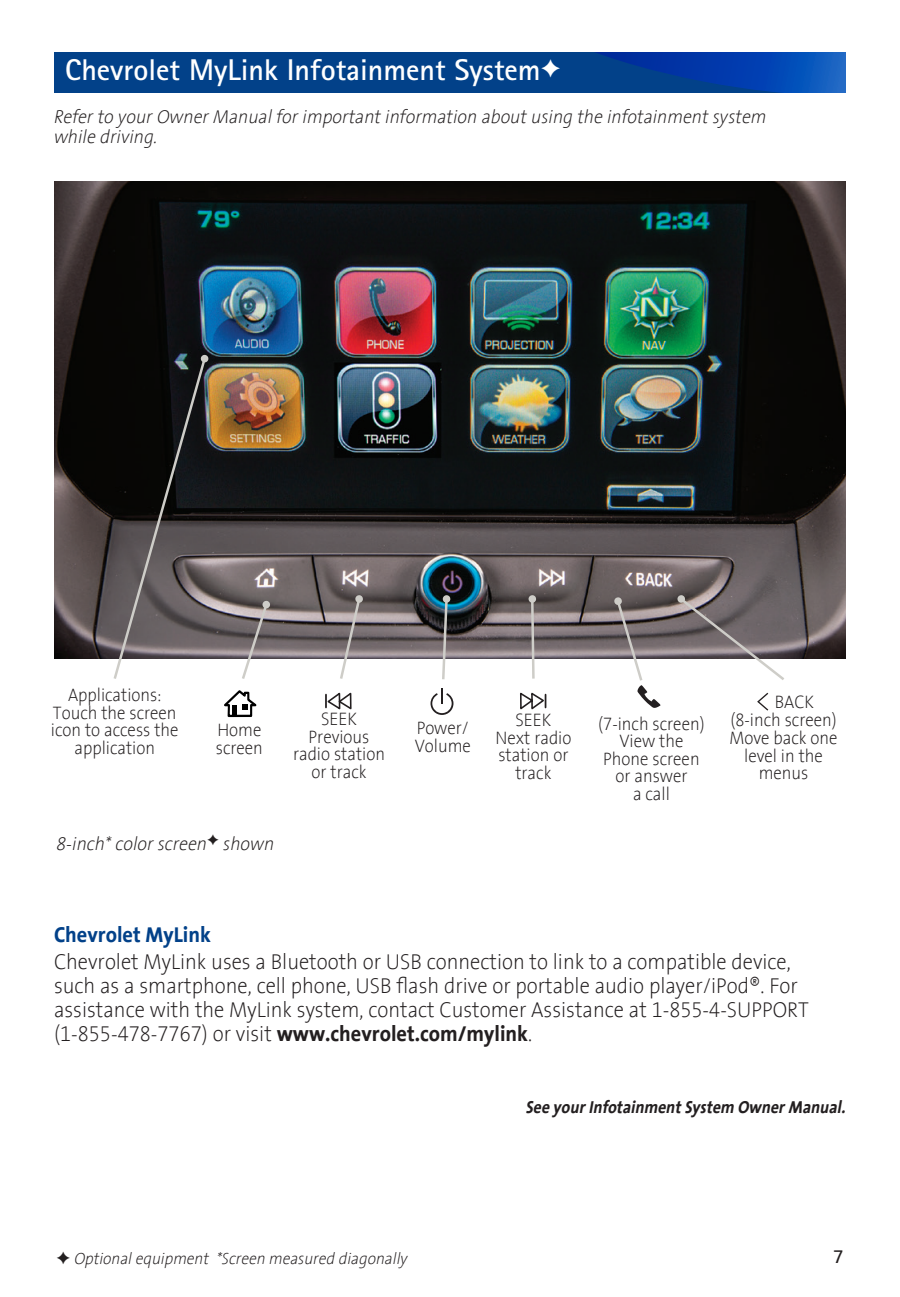
<style>
.page{position:relative;width:900px;height:1297px;background:#fff}
.page>*{position:absolute;margin:0;border:0;box-sizing:border-box;transform-origin:0 0}
.t1{font:700 30px "Agfa Rotis Sans Serif";color:#fff}
.t2{font:300 21.75px/23.8px "GM Sans";color:#231f20;scale:.92 1}
.t3{font:700 21.75px "GM Sans";color:#024189;scale:.92 1}
.t4{font:italic 300 18.75px/20px "GM Sans";color:#231f20;scale:.95 1}
.t5{font:18.75px "GM Sans";color:#231f20}
.t6{font:300 18.25px/17.5px "GM Sans";color:#231f20;text-align:center;scale:.9 1}
.t7{font:italic 700 17.5px "GM Sans";color:#231f20;scale:.9 1}
.t8{font:700 17.5px "Helvetica Neue";color:#231f20;scale:.82 1}
.t9{font:italic 300 16.25px "GM Sans";color:#231f20;scale:.95 1}
.s1{font-weight:700}
</style>
<div class="page">
<div style="left:54px;top:52px;width:792px;height:40px;background:#024189"></div>
<img style="left:54px;top:181px;width:792px;height:477px">
<svg style="left:224px;top:690px;width:32px;height:28px"></svg>
<svg style="left:520px;top:692px;width:26px;height:17px"></svg>
<svg style="left:325px;top:692px;width:27px;height:17px"></svg>
<svg style="left:431px;top:688px;width:22px;height:26px"></svg>
<svg style="left:757px;top:692px;width:12px;height:18px"></svg>
<svg style="left:200px;top:354px;width:9px;height:9px"></svg>
<svg style="left:112px;top:356px;width:96px;height:323px;background:#444142"></svg>
<svg style="left:240px;top:601px;width:29px;height:78px"></svg>
<svg style="left:355px;top:594px;width:8px;height:9px"></svg>
<svg style="left:338px;top:596px;width:24px;height:83px"></svg>
<svg style="left:528px;top:594px;width:9px;height:9px"></svg>
<svg style="left:530px;top:596px;width:6px;height:83px"></svg>
<svg style="left:442px;top:594px;width:9px;height:9px"></svg>
<svg style="left:441px;top:596px;width:8px;height:84px"></svg>
<svg style="left:678px;top:595px;width:109px;height:85px"></svg>
<svg style="left:615px;top:598px;width:46px;height:109px"></svg>
<svg style="left:595px;top:52px;width:251px;height:40px"></svg>
<h1 class="t1" style="left:65px;top:51px;width:477px">Chevrolet MyLink Infotainment System</h1>
<p class="t4" style="left:54px;top:106px;width:751px">Refer to your Owner Manual for important information about using the infotainment system while driving.</p>
<p class="t6" style="left:51px;top:686px;width:143px">Applications:<br>Touch the screen icon to access the application</p>
<p class="t8" style="left:218px;top:717px;width:55px">HOME</p>
<p class="t6" style="left:216px;top:738px;width:54px">screen</p>
<p class="t6" style="left:217px;top:721px;width:50px">Home</p>
<p class="t4" style="left:56px;top:833px;width:231px">8-inch* color screen shown</p>
<p class="t6" style="left:293px;top:710px;width:104px">SEEK<br>Previous radio station or track</p>
<p class="t6" style="left:598px;top:714px;width:120px">(7-inch screen)<br>View the<br>Phone screen or answer<br>a call</p>
<p class="t6" style="left:495px;top:711px;width:86px">SEEK<br>Next radio station or track</p>
<p class="t6" style="left:415px;top:719px;width:64px;text-align:left">Power/<br>Volume</p>
<p class="t6" style="left:775px;top:693px;width:45px">BACK</p>
<p class="t6" style="left:730px;top:711px;width:120px">(8-inch screen)</p>
<p class="t6" style="left:730px;top:729px;width:122px">Move back one</p>
<p class="t6" style="left:744px;top:746px;width:89px">level in the</p>
<p class="t6" style="left:759px;top:764px;width:57px">menus</p>
<p class="t3" style="left:54px;top:921px;width:172px">Chevrolet MyLink</p>
<p class="t2" style="left:54px;top:949px;width:822px">Chevrolet MyLink uses a Bluetooth or USB connection to link to a compatible device, such as a smartphone, cell phone, USB flash drive or portable audio player/iPod®. For assistance with the MyLink system, contact Customer Assistance at 1-855-4-SUPPORT (1-855-478-7767) or visit <span class="s1">www.chevrolet.com/mylink</span>.</p>
<p class="t9" style="left:74px;top:1248px;width:353px">Optional equipment *Screen measured diagonally</p>
<p class="t7" style="left:526px;top:1096px;width:357px">See your Infotainment System Owner Manual.</p>
<p class="t5" style="left:833px;top:1245px;width:12px">7</p>
</div>
